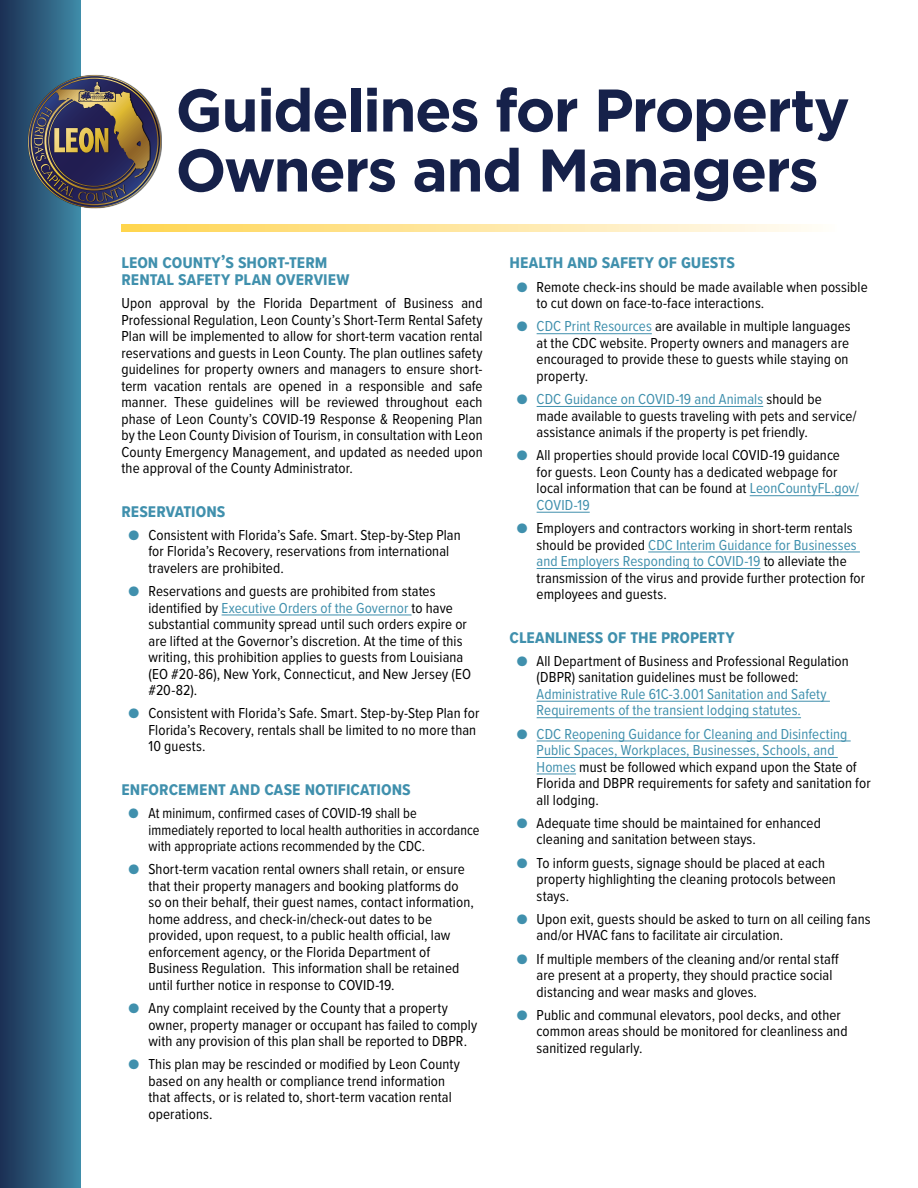
<style>
.page{position:relative;width:918px;height:1188px;background:#fff}
.page>*{position:absolute;margin:0;border:0;box-sizing:border-box;transform-origin:0 0}
.t1{font:700 60px/60px "Gotham HTF";letter-spacing:-.03em;color:#16214a}
.t2{font:700 19.5px/16.5px "Proxima Nova Cond";color:#4090ad}
.t3{font:15px/16.5px "Proxima Nova Cond";letter-spacing:.005em;color:#000}
.t4{font:15px/16.5px "Proxima Nova Cond";letter-spacing:.005em;color:#000;scale:.95 1}
.s1{font-size:16.5px;color:#4090ad}
.s2{color:#4090ad}
</style>
<div class="page">
<div style="left:0;top:0;width:81px;height:1188px;background:linear-gradient(to right,#1b2e52,#3f8aa6)"></div>
<hr style="left:222px;top:615px;width:190px;height:1px;background:#4090ad">
<hr style="left:537px;top:333px;width:115px;height:1px;background:#4090ad">
<hr style="left:537px;top:406px;width:226px;height:1px;background:#4090ad">
<hr style="left:750px;top:495px;width:109px;height:1px;background:#4090ad">
<hr style="left:537px;top:512px;width:53px;height:1px;background:#4090ad">
<hr style="left:648px;top:552px;width:212px;height:1px;background:#4090ad">
<hr style="left:537px;top:568px;width:223px;height:1px;background:#4090ad">
<hr style="left:537px;top:701px;width:293px;height:1px;background:#4090ad">
<hr style="left:537px;top:717px;width:264px;height:1px;background:#4090ad">
<hr style="left:537px;top:741px;width:314px;height:1px;background:#4090ad">
<hr style="left:537px;top:757px;width:301px;height:1px;background:#4090ad">
<hr style="left:537px;top:774px;width:39px;height:1px;background:#4090ad">
<svg style="left:122px;top:225px;width:690px;height:6px;background:#ffe7a2"></svg>
<img style="left:27px;top:74px;width:135px;height:135px">
<img style="left:28px;top:75px;width:133px;height:133px">
<p class="t1" style="left:176px;top:79px;width:676px">Guidelines for Property<br>Owners and Managers</p>
<p class="t2" style="left:122px;top:253px;width:229px">leon county’s short-term rental safety plan overview</p>
<p class="t3" style="left:122px;top:294px;width:363px;text-align:justify">Upon approval by the Florida Department of Business and Professional Regulation, Leon County’s Short-Term Rental Safety Plan will be implemented to allow for short-term vacation rental reservations and guests in Leon County. The plan outlines safety guidelines for property owners and managers to ensure short&shy;term vacation rentals are opened in a responsible and safe manner. These guidelines will be reviewed throughout each phase of Leon County’s COVID-19 Response &amp; Reopening Plan by the Leon County Division of Tourism, in consultation with Leon County Emergency Management, and updated as needed upon the approval of the County Administrator.</p>
<p class="t2" style="left:122px;top:501px;width:105px">reservations</p>
<p class="t3" style="left:148px;top:526px;width:314px;text-indent:-20px"><span class="s1">●</span> Consistent with Florida’s Safe. Smart. Step-by-Step Plan for Florida’s Recovery, reservations from international travelers are prohibited.</p>
<p class="t3" style="left:148px;top:582px;width:324px;text-indent:-20px"><span class="s1">●</span> Reservations and guests are prohibited from states identified by <span class="s2">Executive Orders of the Governor</span> to have substantial community spread until such orders expire or are lifted at the Governor’s discretion. At the time of this writing, this prohibition applies to guests from Louisiana (EO #20-86), New York, Connecticut, and New Jersey (EO #20-82).</p>
<p class="t3" style="left:148px;top:704px;width:332px;text-indent:-20px"><span class="s1">●</span> Consistent with Florida’s Safe. Smart. Step-by-Step Plan for<br>Florida’s Recovery, rentals shall be limited to no more than<br>10 guests.</p>
<p class="t2" style="left:122px;top:780px;width:291px">enforcement and case notifications</p>
<p class="t4" style="left:148px;top:804px;width:350px;text-indent:-20px"><span class="s1">●</span> At minimum, confirmed cases of COVID-19 shall be immediately reported to local health authorities in accordance with appropriate actions recommended by the CDC.</p>
<p class="t3" style="left:148px;top:860px;width:327px;text-indent:-20px"><span class="s1">●</span> Short-term vacation rental owners shall retain, or ensure that their property managers and booking platforms do so on their behalf, their guest names, contact information, home address, and check-in/check-out dates to be provided, upon request, to a public health official, law enforcement agency, or the Florida Department of Business Regulation. This information shall be retained until further notice in response to COVID-19.</p>
<p class="t3" style="left:148px;top:999px;width:330px;text-indent:-20px"><span class="s1">●</span> Any complaint received by the County that a property owner, property manager or occupant has failed to comply with any provision of this plan shall be reported to DBPR.</p>
<p class="t3" style="left:148px;top:1055px;width:313px;text-indent:-20px"><span class="s1">●</span> This plan may be rescinded or modified by Leon County based on any health or compliance trend information that affects, or is related to, short-term vacation rental operations.</p>
<p class="t2" style="left:510px;top:253px;width:227px">health and safety of guests</p>
<p class="t3" style="left:537px;top:278px;width:333px;text-indent:-20px"><span class="s1">●</span> Remote check-ins should be made available when possible to cut down on face-to-face interactions.</p>
<p class="t3" style="left:537px;top:317px;width:316px;text-indent:-20px"><span class="s1">●</span> <span class="s2">CDC Print Resources</span> are available in multiple languages at the CDC website. Property owners and managers are encouraged to provide these to guests while staying on property.</p>
<p class="t3" style="left:537px;top:390px;width:321px;text-indent:-20px"><span class="s1">●</span> <span class="s2">CDC Guidance on COVID-19 and Animals</span> should be made available to guests traveling with pets and service/ assistance animals if the property is pet friendly.</p>
<p class="t3" style="left:537px;top:446px;width:324px;text-indent:-20px"><span class="s1">●</span> All properties should provide local COVID-19 guidance for guests. Leon County has a dedicated webpage for local information that can be found at <span class="s2">LeonCountyFL.gov/ COVID-19</span></p>
<p class="t3" style="left:537px;top:519px;width:330px;text-indent:-20px"><span class="s1">●</span> Employers and contractors working in short-term rentals should be provided <span class="s2">CDC Interim Guidance for Businesses and Employers Responding to COVID-19</span> to alleviate the transmission of the virus and provide further protection for employees and guests.</p>
<p class="t2" style="left:510px;top:627px;width:227px">cleanliness of the property</p>
<p class="t3" style="left:537px;top:652px;width:314px;text-indent:-20px"><span class="s1">●</span> All Department of Business and Professional Regulation (DBPR) sanitation guidelines must be followed:<br><span class="s2">Administrative Rule 61C-3.001 Sanitation and Safety Requirements of the transient lodging statutes.</span></p>
<p class="t3" style="left:537px;top:725px;width:336px;text-indent:-20px"><span class="s1">●</span> <span class="s2">CDC Reopening Guidance for Cleaning and Disinfecting Public Spaces, Workplaces, Businesses, Schools, and Homes</span> must be followed which expand upon the State of Florida and DBPR requirements for safety and sanitation for all lodging.</p>
<p class="t3" style="left:537px;top:814px;width:286px;text-indent:-20px"><span class="s1">●</span> Adequate time should be maintained for enhanced cleaning and sanitation between stays.</p>
<p class="t3" style="left:537px;top:854px;width:301px;text-indent:-20px"><span class="s1">●</span> To inform guests, signage should be placed at each property highlighting the cleaning protocols between stays.</p>
<p class="t3" style="left:537px;top:910px;width:336px;text-indent:-20px"><span class="s1">●</span> Upon exit, guests should be asked to turn on all ceiling fans and/or HVAC fans to facilitate air circulation.</p>
<p class="t3" style="left:537px;top:950px;width:304px;text-indent:-20px"><span class="s1">●</span> If multiple members of the cleaning and/or rental staff are present at a property, they should practice social distancing and wear masks and gloves.</p>
<p class="t3" style="left:537px;top:1006px;width:312px;text-indent:-20px"><span class="s1">●</span> Public and communal elevators, pool decks, and other common areas should be monitored for cleanliness and sanitized regularly.</p>
</div>
